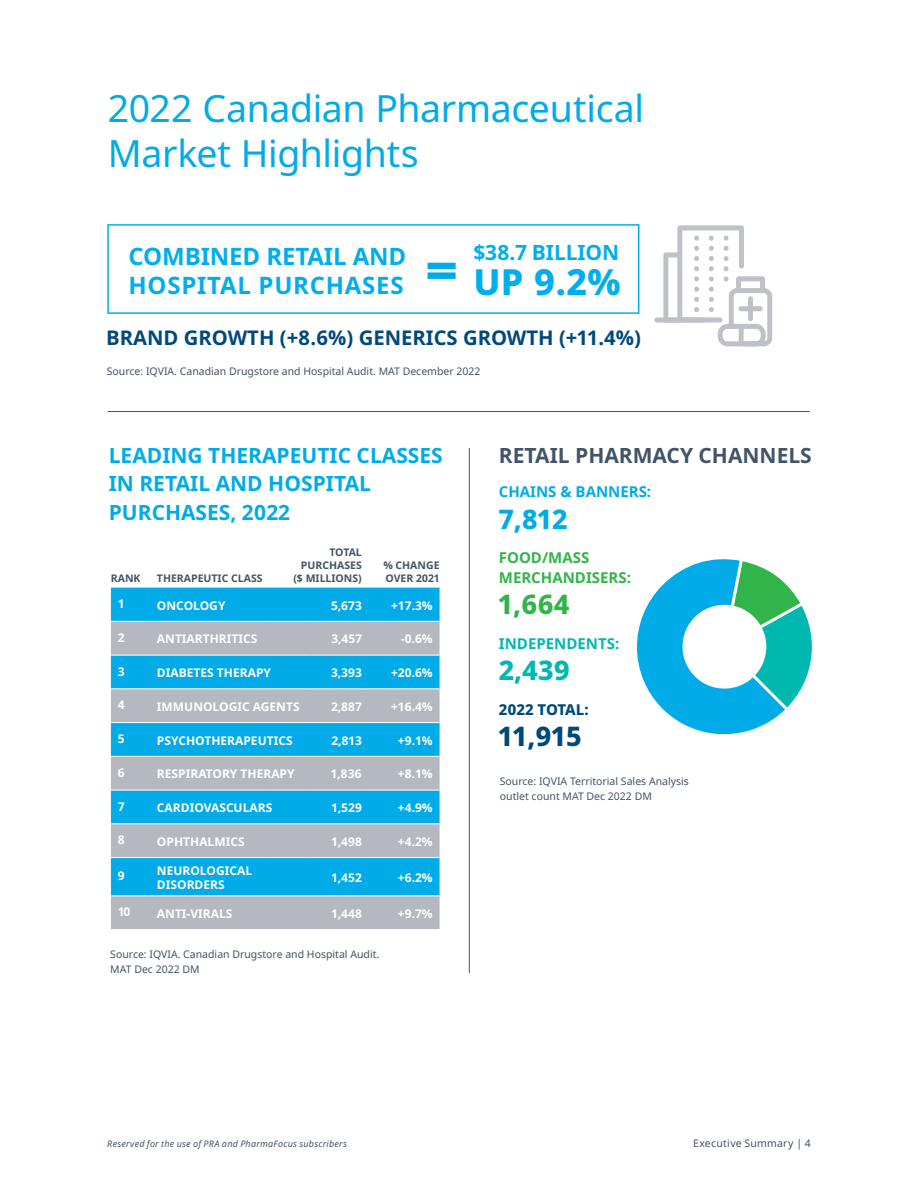
<style>
.page{position:relative;width:918px;height:1188px;background:#fff}
.page>*{position:absolute;margin:0;border:0;box-sizing:border-box;transform-origin:0 0}
.Major_section_headin{font:37.5px/45px "Noto Sans";letter-spacing:-.01em;color:#00abe7}
.TXT_-_Body{font:800 36px "Noto Sans";color:#00aeef}
.TXT_-_Body-2{font:800 27px "Noto Sans";color:#00497b}
.TXT_-_Body-3{font:800 27px "Noto Sans";color:#00abe7}
.TXT_-_Body-4{font:800 27px "Noto Sans";color:#31b44a}
.TXT_-_Body-5{font:800 27px "Noto Sans";color:#00b8af}
.TXT_-_Body-6{font:700 24px/29.7px "Noto Sans";letter-spacing:-.005em;color:#00aeef}
.TXT_-_Body-7{font:700 21px/28.5px "Noto Sans";color:#00abe7}
.TXT_-_Body-8{font:700 21px "Noto Sans";color:#425465}
.TXT_-_Body-9{font:700 21px "Noto Sans";letter-spacing:-.005em;color:#00aeef}
.TXT_-_Body-10{font:700 20.25px "Noto Sans";color:#00497b}
.TXT_-_Body-11{font:700 15px/19.5px "Noto Sans";color:#31b44a}
.TXT_-_Body-12{font:700 15px "Noto Sans";color:#00abe7}
.TXT_-_Body-13{font:700 15px "Noto Sans";color:#00b8af}
.TXT_-_Body-14{font:800 15px "Noto Sans";letter-spacing:-.01em;color:#00497b}
.TXT_-_Intro{font:700 12px/14.4px "Noto Sans";color:#fff}
.TOC_-_Niveau_2{font:10.5px/15px "Noto Sans";color:#425465}
.TXT_-_Intro-2{font:700 10.5px/12.6px "Noto Sans";color:#425465;text-align:right}
.Page_footer_left{font:10.5px "Noto Sans";letter-spacing:.02em;color:#425465}
.Page_footer_left-2{font:italic 9px "Noto Sans";letter-spacing:.025em;color:#425465}
</style>
<div class="page">
<hr style="left:108px;top:411px;width:702px;height:1px;background:#425465">
<hr style="left:469px;top:448px;width:1px;height:525px;background:#425465">
<svg style="left:428px;top:263px;width:28px;height:16px"></svg>
<div style="left:107px;top:224px;width:532px;height:90px;border:2px solid #00aeef"></div>
<div style="left:111px;top:588px;width:329px;height:33px;background:#00abe7"></div>
<svg style="left:111px;top:622px;width:329px;height:307px;background:#64b2d1"></svg>
<hr style="left:111px;top:655px;width:46px;height:1px;background:#fff">
<hr style="left:157px;top:655px;width:112px;height:1px;background:#fff">
<hr style="left:269px;top:655px;width:42px;height:1px;background:#fff">
<hr style="left:311px;top:655px;width:51px;height:1px;background:#fff">
<hr style="left:362px;top:655px;width:78px;height:1px;background:#fff">
<hr style="left:111px;top:688px;width:46px;height:1px;background:#fff">
<hr style="left:157px;top:688px;width:112px;height:1px;background:#fff">
<hr style="left:269px;top:688px;width:42px;height:1px;background:#fff">
<hr style="left:311px;top:688px;width:51px;height:1px;background:#fff">
<hr style="left:362px;top:688px;width:78px;height:1px;background:#fff">
<hr style="left:111px;top:722px;width:46px;height:1px;background:#fff">
<hr style="left:157px;top:722px;width:112px;height:1px;background:#fff">
<hr style="left:269px;top:722px;width:42px;height:1px;background:#fff">
<hr style="left:311px;top:722px;width:51px;height:1px;background:#fff">
<hr style="left:362px;top:722px;width:78px;height:1px;background:#fff">
<hr style="left:111px;top:756px;width:46px;height:1px;background:#fff">
<hr style="left:157px;top:756px;width:112px;height:1px;background:#fff">
<hr style="left:269px;top:756px;width:42px;height:1px;background:#fff">
<hr style="left:311px;top:756px;width:51px;height:1px;background:#fff">
<hr style="left:362px;top:756px;width:78px;height:1px;background:#fff">
<hr style="left:111px;top:790px;width:46px;height:1px;background:#fff">
<hr style="left:157px;top:790px;width:112px;height:1px;background:#fff">
<hr style="left:269px;top:790px;width:42px;height:1px;background:#fff">
<hr style="left:311px;top:790px;width:51px;height:1px;background:#fff">
<hr style="left:362px;top:790px;width:78px;height:1px;background:#fff">
<hr style="left:111px;top:823px;width:46px;height:1px;background:#fff">
<hr style="left:157px;top:823px;width:112px;height:1px;background:#fff">
<hr style="left:269px;top:823px;width:42px;height:1px;background:#fff">
<hr style="left:311px;top:823px;width:51px;height:1px;background:#fff">
<hr style="left:362px;top:823px;width:78px;height:1px;background:#fff">
<hr style="left:111px;top:857px;width:46px;height:1px;background:#fff">
<hr style="left:157px;top:857px;width:112px;height:1px;background:#fff">
<hr style="left:269px;top:857px;width:42px;height:1px;background:#fff">
<hr style="left:311px;top:857px;width:51px;height:1px;background:#fff">
<hr style="left:362px;top:857px;width:78px;height:1px;background:#fff">
<hr style="left:111px;top:896px;width:46px;height:1px;background:#fff">
<hr style="left:157px;top:896px;width:112px;height:1px;background:#fff">
<hr style="left:269px;top:896px;width:42px;height:1px;background:#fff">
<hr style="left:311px;top:896px;width:51px;height:1px;background:#fff">
<hr style="left:362px;top:896px;width:78px;height:1px;background:#fff">
<div style="left:654px;top:317px;width:68px;height:5px;background:#bfc1c8;border-radius:2px"></div>
<svg style="left:663px;top:225px;width:109px;height:121px"></svg>
<svg style="left:637px;top:559px;width:175px;height:176px"></svg>
<div style="left:683px;top:605px;width:83px;height:84px;background:#fff;border-radius:50%"></div>
<p class="Major_section_headin" style="left:108px;top:87px;width:538px">2022 Canadian Pharmaceutical<br>Market Highlights</p>
<p class="TXT_-_Body-6" style="left:129px;top:242px;width:279px">COMBINED RETAIL AND<br>HOSPITAL PURCHASES</p>
<p class="TXT_-_Body-9" style="left:473px;top:237px;width:147px">$38.7 BILLION</p>
<p class="TXT_-_Body" style="left:473px;top:256px;width:149px">UP 9.2%</p>
<p class="TXT_-_Body-10" style="left:106px;top:323px;width:536px">BRAND GROWTH (+8.6%) GENERICS GROWTH (+11.4%)</p>
<p class="TOC_-_Niveau_2" style="left:107px;top:364px;width:375px">Source: IQVIA. Canadian Drugstore and Hospital Audit. MAT December 2022</p>
<p class="TXT_-_Body-7" style="left:109px;top:441px;width:336px">LEADING THERAPEUTIC CLASSES<br>IN RETAIL AND HOSPITAL<br>PURCHASES, 2022</p>
<p class="TXT_-_Intro-2" style="left:111px;top:572px;width:31px">RANK</p>
<p class="TXT_-_Intro-2" style="left:157px;top:572px;width:107px">THERAPEUTIC CLASS</p>
<p class="TXT_-_Intro-2" style="left:301px;top:547px;width:62px">TOTAL<br>PURCHASES</p>
<p class="TXT_-_Intro-2" style="left:293px;top:572px;width:70px">($ MILLIONS)</p>
<p class="TXT_-_Intro-2" style="left:383px;top:559px;width:58px;text-align:left">% CHANGE<br>OVER 2021</p>
<p class="TXT_-_Intro" style="left:118px;top:597px;width:8px">1</p>
<p class="TXT_-_Intro" style="left:157px;top:598px;width:70px">ONCOLOGY</p>
<p class="TXT_-_Intro" style="left:331px;top:598px;width:32px">5,673</p>
<p class="TXT_-_Intro" style="left:391px;top:598px;width:43px">+17.3%</p>
<p class="TXT_-_Intro" style="left:118px;top:631px;width:8px">2</p>
<p class="TXT_-_Intro" style="left:157px;top:632px;width:102px">ANTIARTHRITICS</p>
<p class="TXT_-_Intro" style="left:331px;top:632px;width:32px">3,457</p>
<p class="TXT_-_Intro" style="left:401px;top:632px;width:33px">-0.6%</p>
<p class="TXT_-_Intro" style="left:118px;top:664px;width:8px">3</p>
<p class="TXT_-_Intro" style="left:157px;top:666px;width:116px">DIABETES THERAPY</p>
<p class="TXT_-_Intro" style="left:331px;top:666px;width:32px">3,393</p>
<p class="TXT_-_Intro" style="left:391px;top:666px;width:43px">+20.6%</p>
<p class="TXT_-_Intro" style="left:118px;top:698px;width:8px">4</p>
<p class="TXT_-_Intro" style="left:157px;top:700px;width:144px">IMMUNOLOGIC AGENTS</p>
<p class="TXT_-_Intro" style="left:331px;top:700px;width:32px">2,887</p>
<p class="TXT_-_Intro" style="left:391px;top:700px;width:43px">+16.4%</p>
<p class="TXT_-_Intro" style="left:118px;top:732px;width:8px">5</p>
<p class="TXT_-_Intro" style="left:157px;top:733px;width:137px">PSYCHOTHERAPEUTICS</p>
<p class="TXT_-_Intro" style="left:332px;top:733px;width:32px">2,813</p>
<p class="TXT_-_Intro" style="left:398px;top:733px;width:36px">+9.1%</p>
<p class="TXT_-_Intro" style="left:118px;top:766px;width:8px">6</p>
<p class="TXT_-_Intro" style="left:157px;top:767px;width:139px">RESPIRATORY THERAPY</p>
<p class="TXT_-_Intro" style="left:331px;top:767px;width:32px">1,836</p>
<p class="TXT_-_Intro" style="left:398px;top:767px;width:36px">+8.1%</p>
<p class="TXT_-_Intro" style="left:118px;top:799px;width:8px">7</p>
<p class="TXT_-_Intro" style="left:157px;top:801px;width:117px">CARDIOVASCULARS</p>
<p class="TXT_-_Intro" style="left:331px;top:801px;width:32px">1,529</p>
<p class="TXT_-_Intro" style="left:398px;top:801px;width:36px">+4.9%</p>
<p class="TXT_-_Intro" style="left:118px;top:833px;width:8px">8</p>
<p class="TXT_-_Intro" style="left:157px;top:835px;width:89px">OPHTHALMICS</p>
<p class="TXT_-_Intro" style="left:331px;top:835px;width:32px">1,498</p>
<p class="TXT_-_Intro" style="left:398px;top:835px;width:36px">+4.2%</p>
<p class="TXT_-_Intro" style="left:118px;top:869px;width:8px">9</p>
<p class="TXT_-_Intro" style="left:157px;top:863px;width:97px">NEUROLOGICAL<br>DISORDERS</p>
<p class="TXT_-_Intro" style="left:331px;top:871px;width:32px">1,452</p>
<p class="TXT_-_Intro" style="left:398px;top:871px;width:36px">+6.2%</p>
<p class="TXT_-_Intro" style="left:118px;top:905px;width:14px">10</p>
<p class="TXT_-_Intro" style="left:157px;top:907px;width:77px">ANTI-VIRALS</p>
<p class="TXT_-_Intro" style="left:331px;top:907px;width:32px">1,448</p>
<p class="TXT_-_Intro" style="left:398px;top:907px;width:36px">+9.7%</p>
<p class="TOC_-_Niveau_2" style="left:110px;top:947px;width:271px">Source: IQVIA. Canadian Drugstore and Hospital Audit.<br>MAT Dec 2022 DM</p>
<p class="TXT_-_Body-8" style="left:499px;top:440px;width:314px">RETAIL PHARMACY CHANNELS</p>
<p class="TXT_-_Body-12" style="left:499px;top:481px;width:154px">CHAINS &amp; BANNERS:</p>
<p class="TXT_-_Body-3" style="left:499px;top:499px;width:70px">7,812</p>
<p class="TXT_-_Body-11" style="left:499px;top:548px;width:134px">FOOD/MASS<br>MERCHANDISERS:</p>
<p class="TXT_-_Body-4" style="left:499px;top:585px;width:72px">1,664</p>
<p class="TXT_-_Body-13" style="left:499px;top:633px;width:122px">INDEPENDENTS:</p>
<p class="TXT_-_Body-5" style="left:499px;top:651px;width:73px">2,439</p>
<p class="TXT_-_Body-14" style="left:499px;top:698px;width:91px">2022 TOTAL:</p>
<p class="TXT_-_Body-2" style="left:499px;top:717px;width:84px">11,915</p>
<p class="TOC_-_Niveau_2" style="left:500px;top:773px;width:191px">Source: IQVIA Territorial Sales Analysis outlet count MAT Dec 2022 DM</p>
<p class="Page_footer_left-2" style="left:107px;top:1137px;width:241px">Reserved for the use of PRA and PharmaFocus subscribers</p>
<p class="Page_footer_left" style="left:693px;top:1136px;width:119px">Executive Summary | 4</p>
</div>
